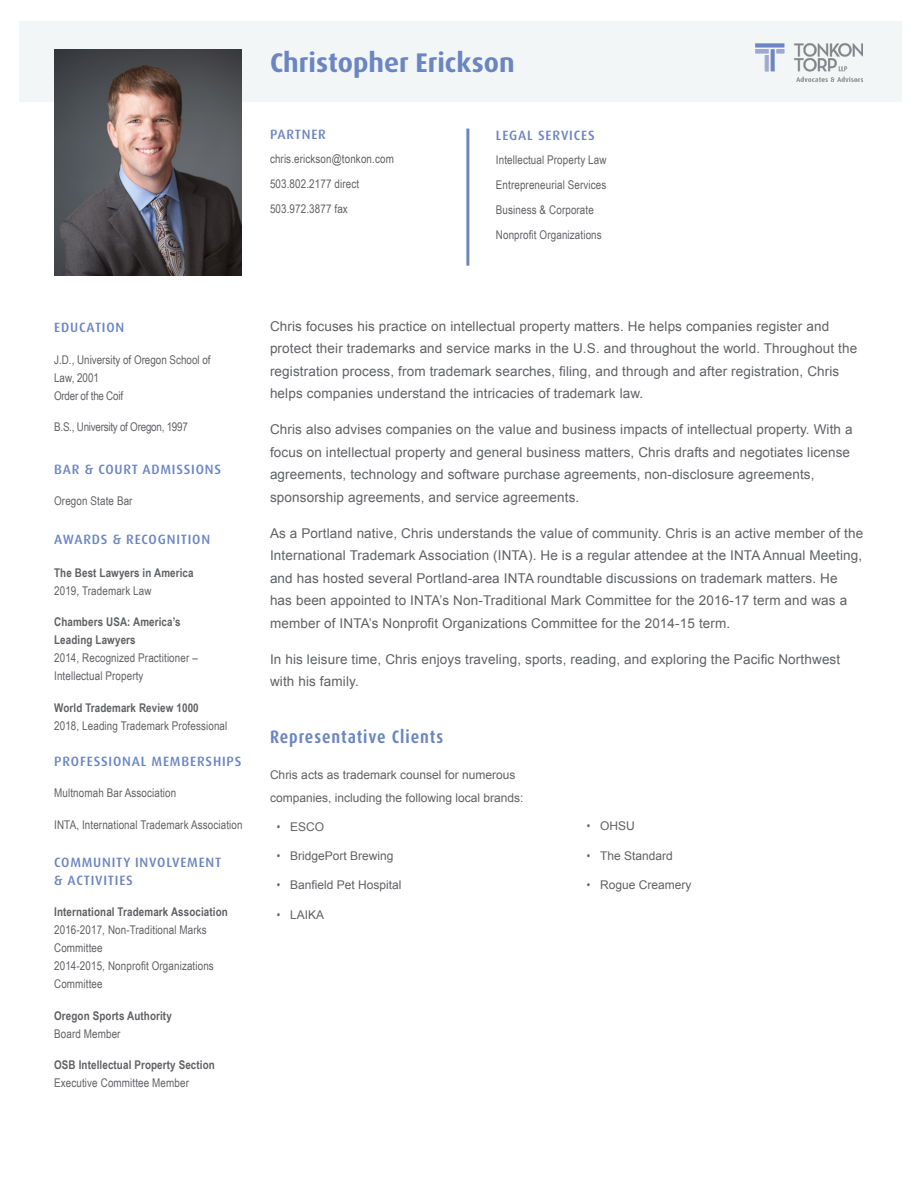
<style>
.page{position:relative;width:918px;height:1188px;background:#fff}
.page>*{position:absolute;margin:0;border:0;box-sizing:border-box;transform-origin:0 0}
.t1{font:700 27px "Dax OT";color:#6b85c3}
.t2{font:700 condensed 18px "Dax OT";letter-spacing:.05em;color:#6b85c3}
.t3{font:13.5px/22.5px "Arial";letter-spacing:.01em;color:#606164}
.t4{font:500 13.5px/18px "Dax OT";letter-spacing:.06em;color:#6b85c3}
.t5{font:12px/18px "Arial Narrow";letter-spacing:.01em;color:#606164}
.t6{font:12px/22.5px "Arial";color:#606164}
.t7{font:700 12px/18px "Arial Narrow";letter-spacing:.01em;color:#606164}
.t8{font:12px "Arial Narrow";letter-spacing:-.02em;color:#606164}
.s1{font-weight:400}
.s2{font-weight:700}
.s3{font-family:"Arial Narrow"}
</style>
<div class="page">
<div style="left:19px;top:21px;width:883px;height:81px;background:#f3f6f7"></div>
<img style="left:756px;top:43px;width:106px;height:38px">
<hr style="left:466px;top:129px;width:3px;height:137px;background:#6b85c3">
<img style="left:54px;top:50px;width:188px;height:225px">
<p class="t1" style="left:270px;top:45px;width:246px">Christopher Erickson</p>
<p class="t4" style="left:270px;top:126px;width:57px">PARTNER</p>
<p class="t5" style="left:270px;top:150px;width:125px">chris.erickson@tonkon.com</p>
<p class="t5" style="left:270px;top:174px;width:91px">503.802.2177 direct</p>
<p class="t5" style="left:270px;top:199px;width:79px">503.972.3877 fax</p>
<p class="t4" style="left:496px;top:126px;width:100px">LEGAL SERVICES</p>
<p class="t5" style="left:496px;top:151px;width:112px">Intellectual Property Law</p>
<p class="t5" style="left:496px;top:175px;width:112px">Entrepreneurial Services</p>
<p class="t5" style="left:496px;top:200px;width:99px">Business &amp; Corporate</p>
<p class="t5" style="left:496px;top:225px;width:107px">Nonprofit Organizations</p>
<p class="t4" style="left:54px;top:319px;width:72px">EDUCATION</p>
<p class="t5" style="left:54px;top:350px;width:158px">J.D., University of Oregon School of<br>Law, 2001<br>Order of the Coif</p>
<p class="t8" style="left:54px;top:418px;width:135px">B.S., University of Oregon, 1997</p>
<p class="t4" style="left:54px;top:460px;width:168px">BAR &amp; COURT ADMISSIONS</p>
<p class="t5" style="left:54px;top:492px;width:80px">Oregon State Bar</p>
<p class="t4" style="left:54px;top:530px;width:157px">AWARDS &amp; RECOGNITION</p>
<p class="t7" style="left:54px;top:563px;width:141px">The Best Lawyers in America<br><span class="s1">2019, Trademark Law</span></p>
<p class="t5" style="left:54px;top:612px;width:145px"><span class="s2">Chambers USA: America’s<br>Leading Lawyers<br></span>2014, Recognized Practitioner –<br>Intellectual Property</p>
<p class="t5" style="left:54px;top:698px;width:175px"><span class="s2">World Trademark Review 1000<br></span>2018, Leading Trademark Professional</p>
<p class="t4" style="left:54px;top:752px;width:189px">PROFESSIONAL MEMBERSHIPS</p>
<p class="t5" style="left:54px;top:783px;width:124px">Multnomah Bar Association</p>
<p class="t5" style="left:54px;top:815px;width:190px">INTA, International Trademark Association</p>
<p class="t4" style="left:54px;top:853px;width:169px">COMMUNITY INVOLVEMENT &amp; ACTIVITIES</p>
<p class="t5" style="left:54px;top:903px;width:175px"><span class="s2">International Trademark Association<br></span>2016-2017, Non-Traditional Marks<br>Committee<br>2014-2015, Nonprofit Organizations<br>Committee</p>
<p class="t7" style="left:54px;top:1006px;width:119px">Oregon Sports Authority<br><span class="s1">Board Member</span></p>
<p class="t7" style="left:54px;top:1056px;width:162px">OSB Intellectual Property Section<br><span class="s1">Executive Committee Member</span></p>
<p class="t3" style="left:270px;top:315px;width:589px">Chris focuses his practice on intellectual property matters. He helps companies register and protect their trademarks and service marks in the U.S. and throughout the world. Throughout the registration process, from trademark searches, filing, and through and after registration, Chris helps companies understand the intricacies of trademark law.</p>
<p class="t3" style="left:270px;top:418px;width:584px">Chris also advises companies on the value and business impacts of intellectual property. With a focus on intellectual property and general business matters, Chris drafts and negotiates license agreements, technology and software purchase agreements, non-disclosure agreements, sponsorship agreements, and service agreements.</p>
<p class="t3" style="left:270px;top:522px;width:595px">As a Portland native, Chris understands the value of community. Chris is an active member of the International Trademark Association (INTA). He is a regular attendee at the INTA Annual Meeting, and has hosted several Portland-area INTA roundtable discussions on trademark matters. He<br>has been appointed to INTA’s Non-Traditional Mark Committee for the 2016-17 term and was a member of INTA’s Nonprofit Organizations Committee for the 2014-15 term.</p>
<p class="t3" style="left:270px;top:648px;width:572px">In his leisure time, Chris enjoys traveling, sports, reading, and exploring the Pacific Northwest with his family.</p>
<p class="t2" style="left:270px;top:725px;width:175px">Representative Clients</p>
<p class="t6" style="left:270px;top:764px;width:255px">Chris acts as trademark counsel for numerous companies, including the following local brands:</p>
<p class="t6" style="left:277px;top:816px;width:49px"><span class="s3">•</span> ESCO</p>
<p class="t6" style="left:277px;top:845px;width:118px"><span class="s3">•</span> BridgePort Brewing</p>
<p class="t6" style="left:277px;top:874px;width:126px"><span class="s3">•</span> Banfield Pet Hospital</p>
<p class="t6" style="left:277px;top:903px;width:49px"><span class="s3">•</span> LAIKA</p>
<p class="t6" style="left:587px;top:815px;width:50px"><span class="s3">•</span> OHSU</p>
<p class="t6" style="left:587px;top:844px;width:88px"><span class="s3">•</span> The Standard</p>
<p class="t6" style="left:587px;top:874px;width:106px"><span class="s3">•</span> Rogue Creamery</p>
</div>
